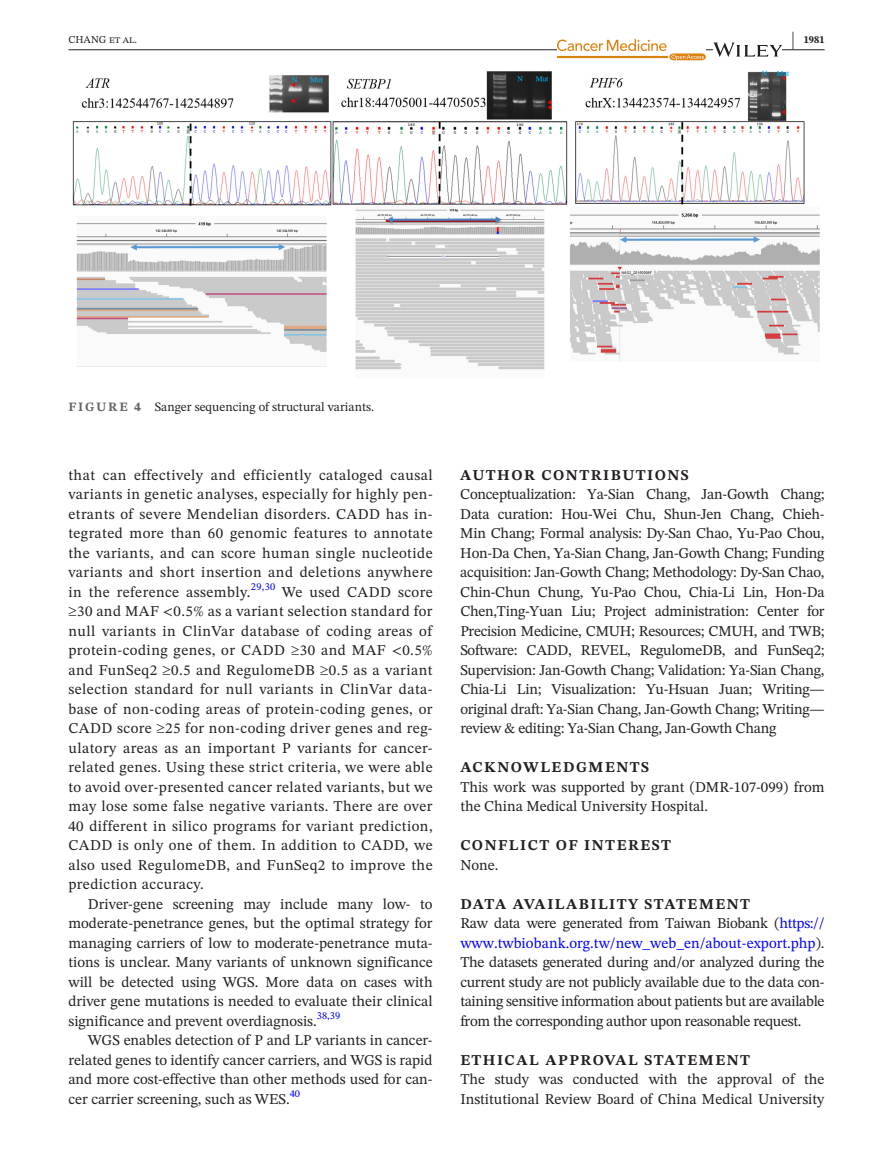
<style>
.page{position:relative;width:893px;height:1174px;background:#fff}
.page>*{position:absolute;margin:0;border:0;box-sizing:border-box;transform-origin:0 0}
.t1{font:700 21px "STIX Two Text";color:#231f20;scale:.42 1}
.t2{font:15px/19.5px "STIX Two Text";color:#231f20;text-align:justify}
.t3{font:15px/19.5px "STIX Two Text";letter-spacing:-.02em;color:#231f20}
.t4{font:700 15px "STIX Two Text";letter-spacing:.1em;color:#231f20}
.t5{font:12.75px "STIX Two Text";color:#231f20}
.t6{font:10.5px "STIX Two Text";color:#231f20}
.t7{font:10.5px "STIX Two Text";color:#00f}
.t8{font:700 10.5px "STIX Two Text";color:#231f20}
.s1{font-weight:700;color:#636366}
.s2{font-family:"STIX"}
.s3{font-weight:700}
.s4{color:#00f}
</style>
<div class="page">
<hr style="left:68px;top:49px;width:756px;height:1px;background:#231f20">
<svg style="left:557px;top:39px;width:149px;height:21px"></svg>
<svg style="left:713px;top:43px;width:69px;height:14px"></svg>
<img style="left:72px;top:70px;width:748px;height:300px">
<h1 class="t1" style="left:792px;top:24px;width:8px">|</h1>
<p class="t6" style="left:68px;top:32px;width:70px">CHANG et al.</p>
<p class="t8" style="left:804px;top:32px;width:22px">1981</p>
<p class="t5" style="left:68px;top:397px;width:307px"><span class="s1">FIGURE 4</span> Sanger sequencing of structural variants.</p>
<p class="t2" style="left:68px;top:465px;width:366px">that can effectively and efficiently cataloged causal variants in genetic analyses, especially for highly pen&shy;etrants of severe Mendelian disorders. CADD has in&shy;tegrated more than 60 genomic features to annotate the variants, and can score human single nucleotide variants and short insertion and deletions anywhere in the reference assembly.</p>
<p class="t7" style="left:251px;top:579px;width:26px">29,30</p>
<p class="t2" style="left:68px;top:582px;width:366px;text-indent:213px">We used CADD score ≥30 and MAF <span class="s2">&lt;</span>0.5% as a variant selection standard for null variants in ClinVar database of coding areas of protein-coding genes, or CADD ≥30 and MAF <span class="s2">&lt;</span>0.5% and FunSeq2 ≥0.5 and RegulomeDB ≥0.5 as a variant selection standard for null variants in ClinVar data&shy;base of non-coding areas of protein-coding genes, or CADD score ≥25 for non-coding driver genes and reg&shy;ulatory areas as an important P variants for cancer&shy;related genes. Using these strict criteria, we were able to avoid over-presented cancer related variants, but we may lose some false negative variants. There are over 40 different in silico programs for variant prediction, CADD is only one of them. In addition to CADD, we also used RegulomeDB, and FunSeq2 to improve the prediction accuracy.</p>
<p class="t2" style="left:68px;top:894px;width:366px;text-indent:19px">Driver-gene screening may include many low- to moderate-penetrance genes, but the optimal strategy for managing carriers of low to moderate-penetrance muta&shy;tions is unclear. Many variants of unknown significance will be detected using WGS. More data on cases with driver gene mutations is needed to evaluate their clinical significance and prevent overdiagnosis.<sup>38,39</sup></p>
<p class="t2" style="left:68px;top:1030px;width:366px;text-indent:20px">WGS enables detection of P and LP variants in cancer&shy;related genes to identify cancer carriers, and WGS is rapid and more cost-effective than other methods used for can&shy;cer carrier screening, such as WES.</p>
<p class="t7" style="left:290px;top:1086px;width:12px">40</p>
<p class="t4" style="left:460px;top:464px;width:230px">AUTHOR CONTRIBUTIONS</p>
<p class="t2" style="left:460px;top:484px;width:366px">Conceptualization: Ya-Sian Chang, Jan-Gowth Chang; Data curation: Hou-Wei Chu, Shun-Jen Chang, Chieh-Min Chang; Formal analysis: Dy-San Chao, Yu-Pao Chou, Hon-Da Chen, Ya-Sian Chang, Jan-Gowth Chang; Funding acquisition: Jan-Gowth Chang; Methodology: Dy-San Chao, Chin-Chun Chung, Yu-Pao Chou, Chia-Li Lin, Hon-Da Chen,Ting-Yuan Liu; Project administration: Center for Precision Medicine, CMUH; Resources; CMUH, and TWB; Software: CADD, REVEL, RegulomeDB, and FunSeq2; Supervision: Jan-Gowth Chang; Validation: Ya-Sian Chang, Chia-Li Lin; Visualization: Yu-Hsuan Juan; Writing— original draft: Ya-Sian Chang, Jan-Gowth Chang; Writing— review &amp; editing: Ya-Sian Chang, Jan-Gowth Chang</p>
<p class="t4" style="left:460px;top:756px;width:190px">ACKNOWLEDGMENTS</p>
<p class="t2" style="left:460px;top:777px;width:366px">This work was supported by grant (DMR-107-099) from the China Medical University Hospital.</p>
<p class="t4" style="left:460px;top:834px;width:212px">CONFLICT OF INTEREST</p>
<p class="t2" style="left:460px;top:855px;width:40px">None.</p>
<p class="t3" style="left:460px;top:894px;width:366px"><span class="s3">DATA AVAILABILITY STATEMENT<br></span>Raw data were generated from Taiwan Biobank (<span class="s4">https:// www.twbiobank.org.tw/new_web_en/about-export.php</span>).<br>The datasets generated during and/or analyzed during the current study are not publicly available due to the data con&shy;taining sensitive information about patients but are available from the corresponding author upon reasonable request.</p>
<p class="t4" style="left:460px;top:1049px;width:291px">ETHICAL APPROVAL STATEMENT</p>
<p class="t2" style="left:460px;top:1069px;width:366px">The study was conducted with the approval of the<br>Institutional Review Board of China Medical University</p>
</div>
